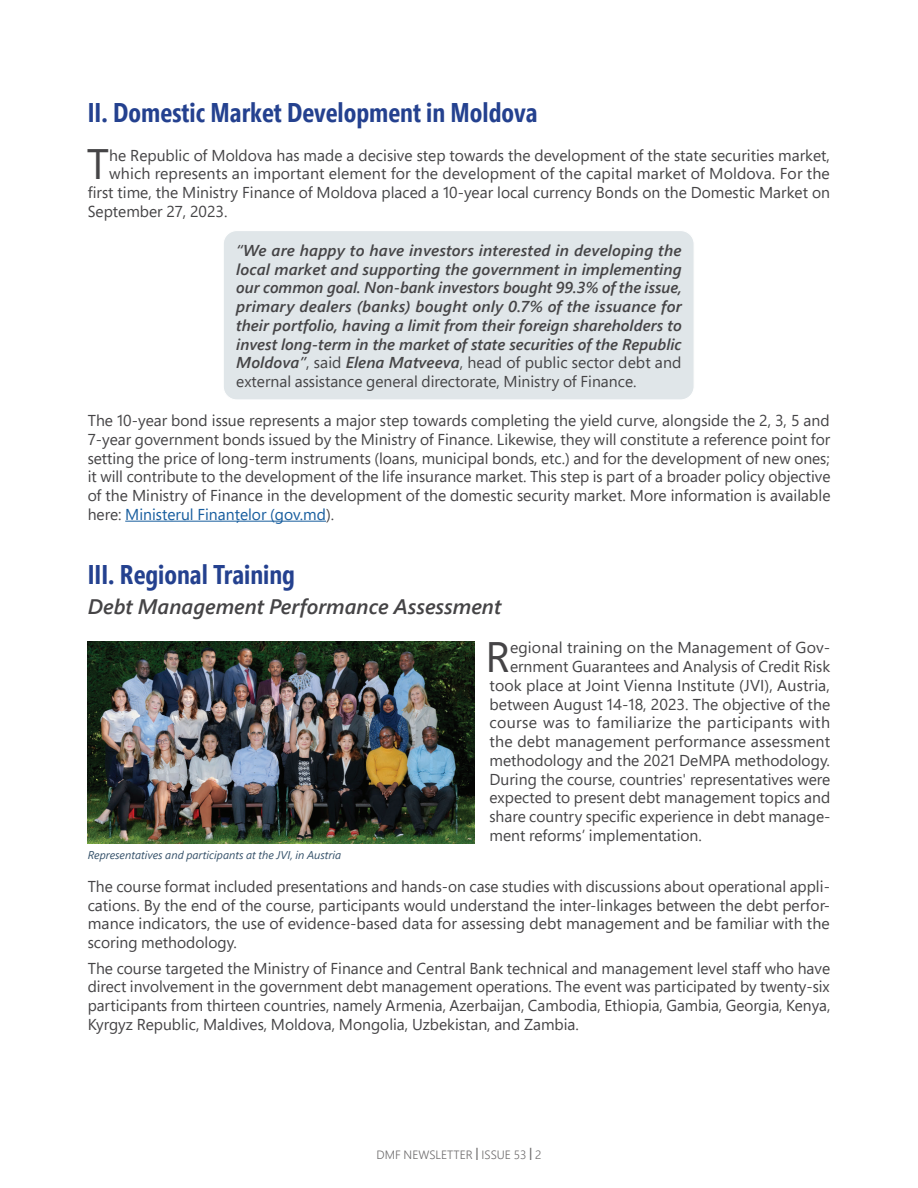
<style>
.page{position:relative;width:918px;height:1188px;background:#fff}
.page>*{position:absolute;margin:0;border:0;box-sizing:border-box;transform-origin:0 0}
.t1{font:42.6px "Segoe Pro";color:#454446}
.t2{font:700 27px "Segoe Pro Cond";color:#24418f}
.t3{font:italic 600 21px "Segoe Pro";color:#454446}
.t4{font:15.75px/18.8px "Segoe Pro";color:#454446;text-align:justify}
.t5{font:italic 600 15.75px/18.8px "Segoe Pro";color:#454446;text-align:justify}
.t6{font:15.75px "Segoe Pro";letter-spacing:.02em;color:#454446}
.t7{font:300 12px "Segoe Pro";color:#6d6b6c}
.t8{font:italic 11.25px "Segoe Pro";color:#37536b}
.s1{font-weight:400;font-style:normal}
.s2{color:#175d9e}
.s3{font-weight:600}
</style>
<div class="page">
<div style="left:223px;top:231px;width:471px;height:169px;background:#e0e6e9;border-radius:14px"></div>
<div style="left:223px;top:230px;width:472px;height:170px;border:1px solid #fff;border-radius:14px"></div>
<hr style="left:125px;top:521px;width:201px;height:1px;background:#175d9e">
<img style="left:88px;top:641px;width:386px;height:202px">
<h2 class="t2" style="left:88px;top:95px;width:452px">II. Domestic Market Development in Moldova</h2>
<h1 class="t1" style="left:87px;top:135px;width:24px">T</h1>
<p class="t4" style="left:109px;top:145px;width:722px">he Republic of Moldova has made a decisive step towards the development of the state securities market,</p>
<p class="t4" style="left:109px;top:164px;width:722px">which represents an important element for the development of the capital market of Moldova. For the</p>
<p class="t4" style="left:88px;top:183px;width:744px">first time, the Ministry Finance of Moldova placed a 10-year local currency Bonds on the Domestic Market on</p>
<p class="t4" style="left:88px;top:201px;width:141px">September 27, 2023.</p>
<p class="t5" style="left:236px;top:240px;width:447px">“We are happy to have investors interested in developing the local market and supporting the government in implementing our common goal. Non-bank investors bought 99.3% of the issue, primary dealers (banks) bought only 0.7% of the issuance for their portfolio, having a limit from their foreign shareholders to invest long-term in the market of state securities of the Republic Moldova”<span class="s1">, said</span> Elena Matveeva<span class="s1">, head of public sector debt and external assistance general directorate, Ministry of Finance.</span></p>
<p class="t4" style="left:88px;top:411px;width:744px">The 10-year bond issue represents a major step towards completing the yield curve, alongside the 2, 3, 5 and 7-year government bonds issued by the Ministry of Finance. Likewise, they will constitute a reference point for setting the price of long-term instruments (loans, municipal bonds, etc.) and for the development of new ones; it will contribute to the development of the life insurance market. This step is part of a broader policy objective of the Ministry of Finance in the development of the domestic security market. More information is available here: <span class="s2">Ministerul Finanțelor (gov.md</span>).</p>
<h2 class="t2" style="left:88px;top:557px;width:209px">III. Regional Training</h2>
<h3 class="t3" style="left:88px;top:592px;width:415px">Debt Management Performance Assessment</h3>
<h1 class="t1" style="left:486px;top:628px;width:26px">R</h1>
<p class="t4" style="left:510px;top:638px;width:322px">egional training on the Management of Gov-</p>
<p class="t4" style="left:510px;top:657px;width:322px">ernment Guarantees and Analysis of Credit Risk</p>
<p class="t4" style="left:490px;top:675px;width:342px">took place at Joint Vienna Institute (JVI), Austria,</p>
<p class="t4" style="left:490px;top:694px;width:342px">between August 14-18, 2023. The objective of the</p>
<p class="t6" style="left:490px;top:712px;width:342px">course was to familiarize the participants with</p>
<p class="t4" style="left:490px;top:732px;width:342px">the debt management performance assessment</p>
<p class="t4" style="left:490px;top:750px;width:342px">methodology and the 2021 DeMPA methodology.</p>
<p class="t4" style="left:490px;top:769px;width:342px">During the course, countries' representatives were</p>
<p class="t4" style="left:490px;top:788px;width:342px">expected to present debt management topics and</p>
<p class="t4" style="left:490px;top:807px;width:342px">share country specific experience in debt manage-</p>
<p class="t4" style="left:490px;top:825px;width:214px">ment reforms’ implementation.</p>
<p class="t4" style="left:88px;top:876px;width:744px">The course format included presentations and hands-on case studies with discussions about operational appli&shy;cations. By the end of the course, participants would understand the inter-linkages between the debt perfor&shy;mance indicators, the use of evidence-based data for assessing debt management and be familiar with the scoring methodology.</p>
<p class="t4" style="left:88px;top:958px;width:744px">The course targeted the Ministry of Finance and Central Bank technical and management level staff who have direct involvement in the government debt management operations. The event was participated by twenty-six participants from thirteen countries, namely Armenia, Azerbaijan, Cambodia, Ethiopia, Gambia, Georgia, Kenya, Kyrgyz Republic, Maldives, Moldova, Mongolia, Uzbekistan, and Zambia.</p>
<p class="t8" style="left:88px;top:848px;width:255px">Representatives and participants at the JVI, in Austria</p>
<p class="t7" style="left:376px;top:1146px;width:167px">DMF NEWSLETTER <span class="s3">|</span> ISSUE 53 <span class="s3">|</span> 2</p>
</div>
